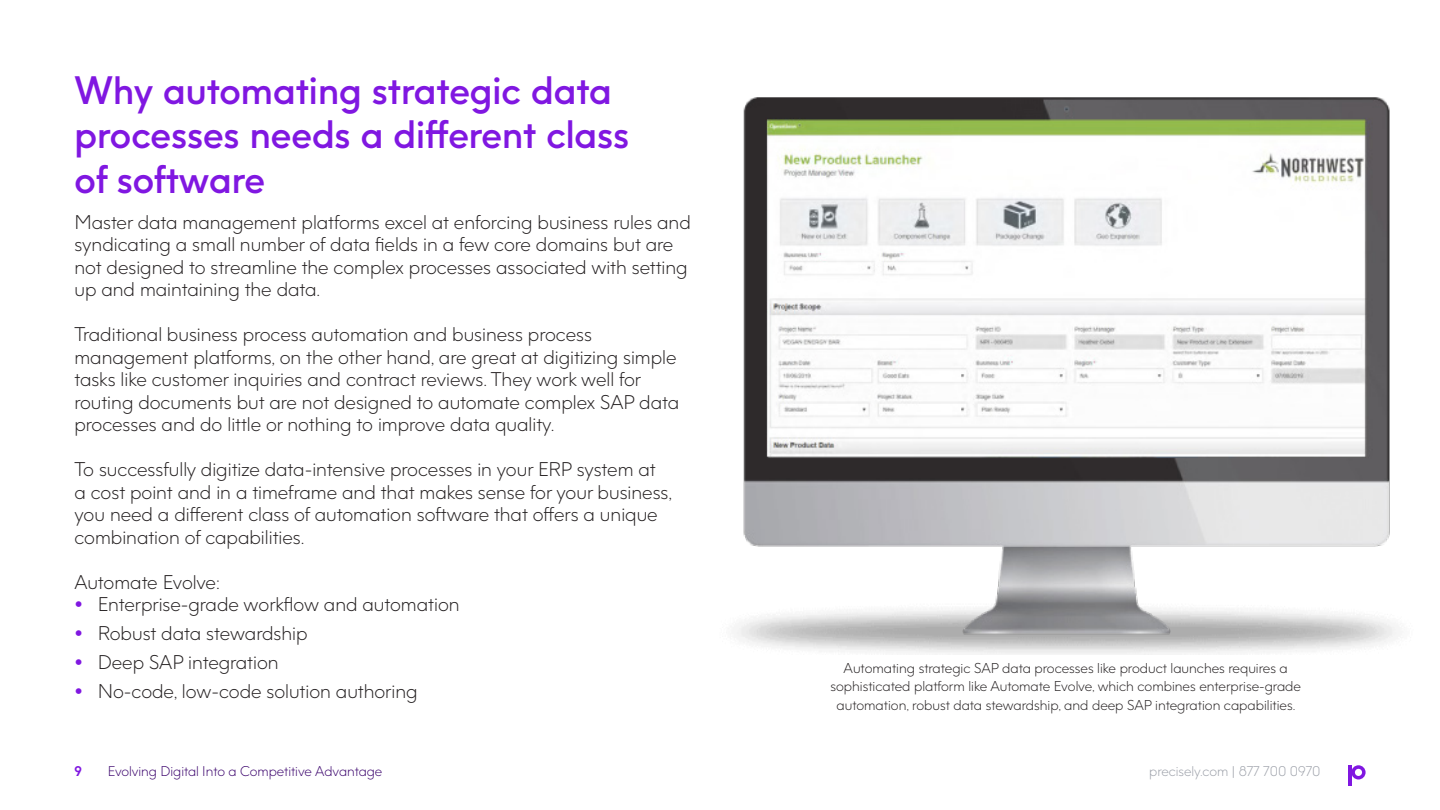
<style>
.page{position:relative;width:1440px;height:810px;background:#fff}
.page>*{position:absolute;margin:0;border:0;box-sizing:border-box;transform-origin:0 0}
.Heading_01{font:600 37.5px/44.1px "Precisely";color:#8017e1}
.Body{font:300 18.75px/22.5px "Precisely";color:#231f20}
.Heading_03{font:300 13.5px/18.8px "Precisely";color:#231f20;text-align:center}
.t1{font:300 13.35px "Precisely";color:#39006b}
.t2{font:300 13.35px "Precisely";color:#9b9fa8}
.t3{font:700 13.35px "Precisely";color:#8017e1}
.s1{font-weight:700;font-size:21px;color:#8017e1}
</style>
<div class="page">
<svg style="left:1351px;top:765px;width:15px;height:15px"></svg>
<hr style="left:1348px;top:766px;width:3px;height:20px;background:#8017e1">
<img style="left:736px;top:97px;width:661px;height:557px">
<p class="Heading_01" style="left:75px;top:69px;width:556px">Why automating strategic data processes needs a different class of software</p>
<p class="Body" style="left:74px;top:211px;width:618px">Master data management platforms excel at enforcing business rules and syndicating a small number of data fields in a few core domains but are not designed to streamline the complex processes associated with setting up and maintaining the data.</p>
<p class="Body" style="left:74px;top:323px;width:606px">Traditional business process automation and business process management platforms, on the other hand, are great at digitizing simple tasks like customer inquiries and contract reviews. They work well for routing documents but are not designed to automate complex SAP data processes and do little or nothing to improve data quality.</p>
<p class="Body" style="left:74px;top:458px;width:599px">To successfully digitize data-intensive processes in your ERP system at<br>a cost point and in a timeframe and that makes sense for your business, you need a different class of automation software that offers a unique combination of capabilities.</p>
<p class="Body" style="left:74px;top:571px;width:147px">Automate Evolve:</p>
<p class="Body" style="left:74px;top:593px;width:387px"><span class="s1">•</span> Enterprise-grade workflow and automation</p>
<p class="Body" style="left:74px;top:622px;width:235px"><span class="s1">•</span> Robust data stewardship</p>
<p class="Body" style="left:74px;top:651px;width:206px"><span class="s1">•</span> Deep SAP integration</p>
<p class="Body" style="left:74px;top:680px;width:345px"><span class="s1">•</span> No-code, low-code solution authoring</p>
<p class="Heading_03" style="left:831px;top:658px;width:472px">Automating strategic SAP data processes like product launches requires a sophisticated platform like Automate Evolve, which combines enterprise-grade automation, robust data stewardship, and deep SAP integration capabilities.</p>
<p class="t3" style="left:74px;top:762px;width:9px">9</p>
<p class="t1" style="left:108px;top:763px;width:276px">Evolving Digital Into a Competitive Advantage</p>
<p class="t2" style="left:1149px;top:763px;width:173px">precisely.com | 877 700 0970</p>
</div>
